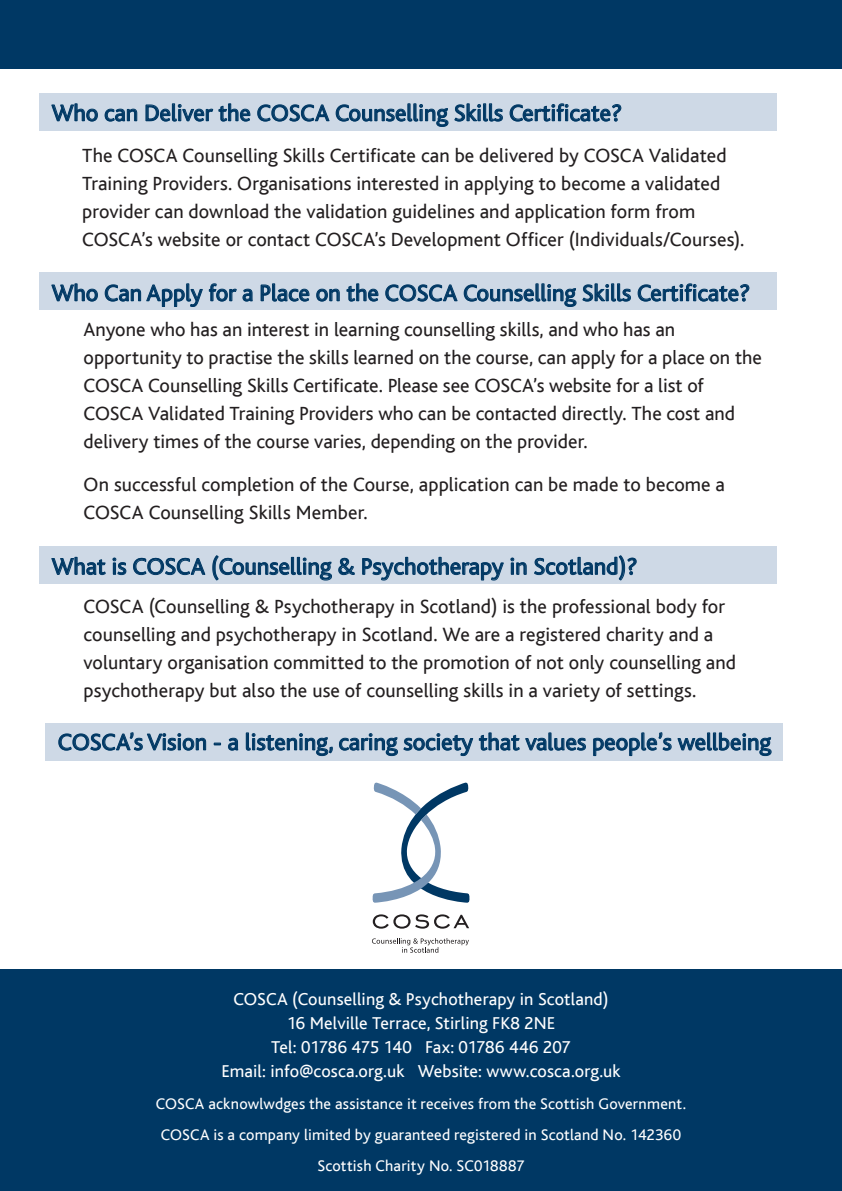
<style>
.page{position:relative;width:842px;height:1191px;background:#fff}
.page>*{position:absolute;margin:0;border:0;box-sizing:border-box;transform-origin:0 0}
.t1{font:24px "Bliss";color:#003864}
.t2{font:20px/28px "Bliss";color:#231f20}
.t3{font:18px "Bliss";letter-spacing:.005em;color:#fff}
.t4{font:16px "Bliss";letter-spacing:.015em;color:#fff}
</style>
<div class="page">
<div style="left:0;top:969px;width:842px;height:222px;background:#003864"></div>
<div style="left:40px;top:94px;width:737px;height:37px;background:#ced9e6"></div>
<div style="left:40px;top:272px;width:737px;height:38px;background:#ced9e6"></div>
<div style="left:40px;top:546px;width:737px;height:37px;background:#ced9e6"></div>
<svg style="left:52px;top:104px;width:46px;height:17px"></svg>
<svg style="left:105px;top:109px;width:32px;height:12px"></svg>
<svg style="left:146px;top:104px;width:67px;height:17px"></svg>
<svg style="left:219px;top:104px;width:31px;height:17px"></svg>
<svg style="left:258px;top:105px;width:71px;height:16px"></svg>
<svg style="left:336px;top:104px;width:112px;height:23px"></svg>
<svg style="left:455px;top:104px;width:48px;height:17px"></svg>
<svg style="left:510px;top:104px;width:111px;height:17px"></svg>
<svg style="left:52px;top:284px;width:46px;height:17px"></svg>
<svg style="left:105px;top:284px;width:98px;height:23px"></svg>
<svg style="left:209px;top:283px;width:28px;height:18px"></svg>
<svg style="left:243px;top:289px;width:9px;height:12px"></svg>
<svg style="left:261px;top:284px;width:48px;height:17px"></svg>
<svg style="left:317px;top:289px;width:22px;height:12px"></svg>
<svg style="left:347px;top:284px;width:31px;height:17px"></svg>
<svg style="left:386px;top:285px;width:71px;height:16px"></svg>
<svg style="left:464px;top:284px;width:112px;height:23px"></svg>
<svg style="left:583px;top:284px;width:48px;height:17px"></svg>
<svg style="left:638px;top:284px;width:111px;height:17px"></svg>
<svg style="left:52px;top:557px;width:54px;height:18px"></svg>
<svg style="left:113px;top:558px;width:13px;height:17px"></svg>
<svg style="left:133px;top:558px;width:72px;height:17px"></svg>
<svg style="left:213px;top:555px;width:119px;height:25px"></svg>
<svg style="left:339px;top:558px;width:16px;height:17px"></svg>
<svg style="left:362px;top:557px;width:142px;height:23px"></svg>
<svg style="left:511px;top:558px;width:15px;height:16px"></svg>
<svg style="left:534px;top:555px;width:102px;height:25px"></svg>
<div style="left:0;top:0;width:842px;height:68px;background:#003864"></div>
<svg style="left:372px;top:782px;width:98px;height:121px"></svg>
<svg style="left:373px;top:914px;width:96px;height:14px"></svg>
<svg style="left:372px;top:938px;width:97px;height:14px"></svg>
<div style="left:46px;top:723px;width:737px;height:37px;background:#ced9e6"></div>
<svg style="left:59px;top:732px;width:147px;height:18px"></svg>
<svg style="left:214px;top:743px;width:7px;height:2px"></svg>
<svg style="left:228px;top:738px;width:10px;height:12px"></svg>
<svg style="left:246px;top:732px;width:86px;height:23px"></svg>
<svg style="left:339px;top:733px;width:59px;height:22px"></svg>
<svg style="left:404px;top:733px;width:69px;height:22px"></svg>
<svg style="left:479px;top:732px;width:107px;height:18px"></svg>
<svg style="left:593px;top:732px;width:78px;height:23px"></svg>
<svg style="left:678px;top:732px;width:93px;height:23px"></svg>
<p class="t1" style="left:52px;top:100px;width:572px">Who can Deliver the COSCA Counselling Skills Certificate?</p>
<p class="t2" style="left:82px;top:142px;width:646px">The COSCA Counselling Skills Certificate can be delivered by COSCA Validated<br>Training Providers. Organisations interested in applying to become a validated provider can download the validation guidelines and application form from</p>
<p class="t2" style="left:82px;top:226px;width:664px">COSCA’s website or contact COSCA’s Development Officer (Individuals/Courses).</p>
<p class="t1" style="left:52px;top:280px;width:700px">Who Can Apply for a Place on the COSCA Counselling Skills Certificate?</p>
<p class="t2" style="left:84px;top:316px;width:593px">Anyone who has an interest in learning counselling skills, and who has an</p>
<p class="t2" style="left:84px;top:344px;width:680px">opportunity to practise the skills learned on the course, can apply for a place on the<br>COSCA Counselling Skills Certificate. Please see COSCA’s website for a list of</p>
<p class="t2" style="left:84px;top:400px;width:653px">COSCA Validated Training Providers who can be contacted directly. The cost and delivery times of the course varies, depending on the provider.</p>
<p class="t2" style="left:84px;top:470px;width:643px">On successful completion of the Course, application can be made to become a<br>COSCA Counselling Skills Member.</p>
<p class="t1" style="left:52px;top:554px;width:587px">What is COSCA (Counselling &amp; Psychotherapy in Scotland)?</p>
<p class="t2" style="left:84px;top:592px;width:643px">COSCA (Counselling &amp; Psychotherapy in Scotland) is the professional body for counselling and psychotherapy in Scotland. We are a registered charity and a</p>
<p class="t2" style="left:84px;top:648px;width:654px">voluntary organisation committed to the promotion of not only counselling and psychotherapy but also the use of counselling skills in a variety of settings.</p>
<p class="t1" style="left:58px;top:729px;width:715px">COSCA’s Vision - a listening, caring society that values people’s wellbeing</p>
<p class="t3" style="left:233px;top:990px;width:377px">COSCA (Counselling &amp; Psychotherapy in Scotland)</p>
<p class="t3" style="left:287px;top:1014px;width:270px">16 Melville Terrace, Stirling FK8 2NE</p>
<p class="t3" style="left:271px;top:1038px;width:301px">Tel: 01786 475 140 Fax: 01786 446 207</p>
<p class="t3" style="left:221px;top:1062px;width:401px">Email: info@cosca.org.uk Website: www.cosca.org.uk</p>
<p class="t4" style="left:156px;top:1095px;width:532px">COSCA acknowlwdges the assistance it receives from the Scottish Government.</p>
<p class="t4" style="left:161px;top:1126px;width:522px">COSCA is a company limited by guaranteed registered in Scotland No. 142360</p>
<p class="t4" style="left:317px;top:1157px;width:209px">Scottish Charity No. SC018887</p>
</div>
